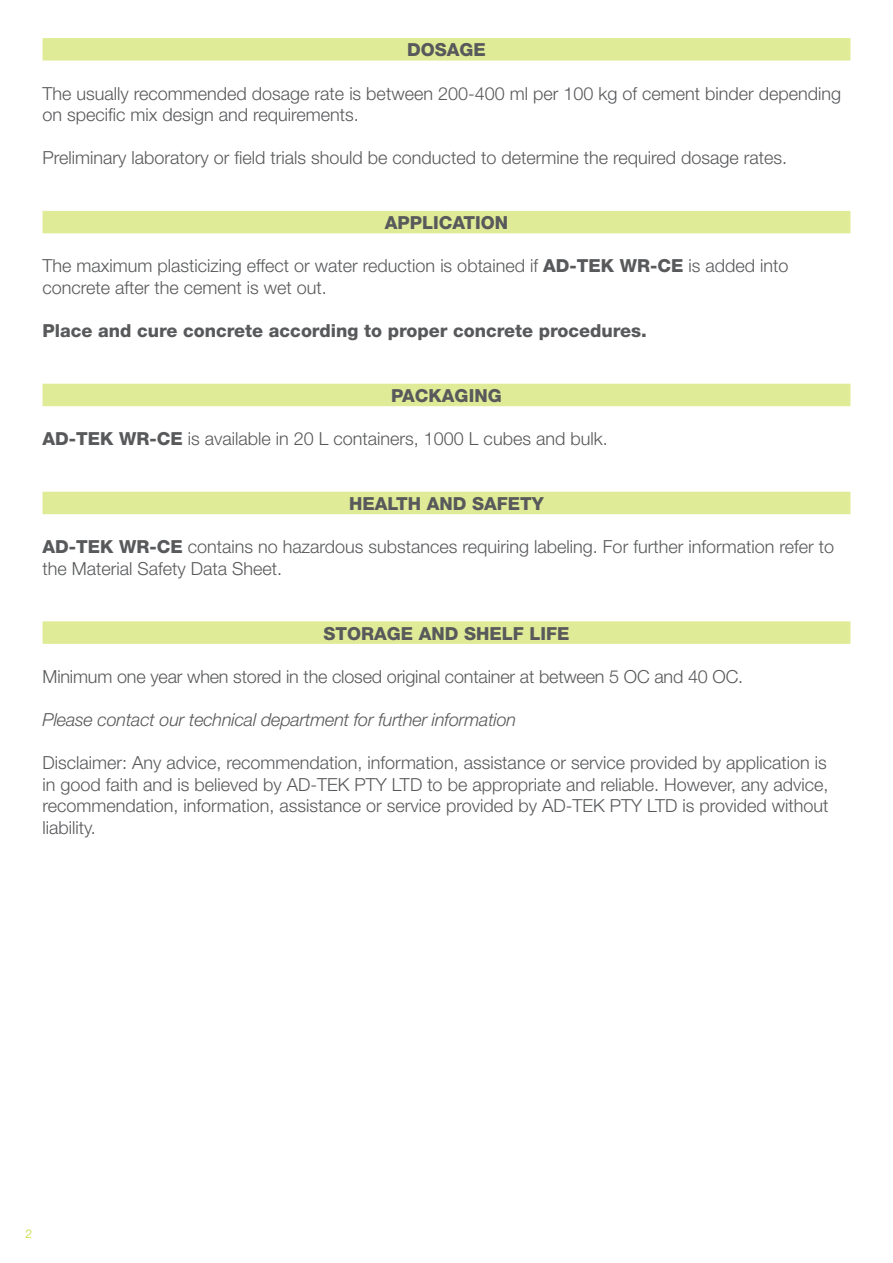
<style>
.page{position:relative;width:893px;height:1263px;background:#fff}
.page>*{position:absolute;margin:0;border:0;box-sizing:border-box;transform-origin:0 0}
.t1{font:300 18px/21.6px "Helvetica Neue";color:#58595b}
.t2{font:800 18px "Helvetica Neue";color:#58595b}
.t3{font:italic 300 18px "Helvetica Neue";letter-spacing:-.01em;color:#58595b}
.t4{font:300 12px "Helvetica Neue";color:#c1d82f}
.s1{font-weight:800}
</style>
<div class="page">
<div style="left:43px;top:38px;width:807px;height:23px;background:#e0eb97"></div>
<div style="left:43px;top:211px;width:807px;height:22px;background:#e0eb97"></div>
<div style="left:43px;top:384px;width:807px;height:22px;background:#e0eb97"></div>
<div style="left:43px;top:492px;width:807px;height:22px;background:#e0eb97"></div>
<div style="left:43px;top:621px;width:807px;height:23px;background:#e0eb97"></div>
<p class="t2" style="left:407px;top:39px;width:80px">DOSAGE</p>
<p class="t1" style="left:43px;top:82px;width:800px">The usually recommended dosage rate is between 200-400 ml per 100 kg of cement binder depending on specific mix design and requirements.</p>
<p class="t1" style="left:43px;top:147px;width:746px">Preliminary laboratory or field trials should be conducted to determine the required dosage rates.</p>
<p class="t2" style="left:385px;top:212px;width:125px">APPLICATION</p>
<p class="t1" style="left:43px;top:255px;width:747px">The maximum plasticizing effect or water reduction is obtained if <span class="s1">AD-TEK WR-CE</span> is added into concrete after the cement is wet out.</p>
<p class="t2" style="left:43px;top:320px;width:606px">Place and cure concrete according to proper concrete procedures.</p>
<p class="t2" style="left:391px;top:385px;width:112px">PACKAGING</p>
<p class="t1" style="left:43px;top:428px;width:567px"><span class="s1">AD-TEK WR-CE</span> is available in 20 L containers, 1000 L cubes and bulk.</p>
<p class="t2" style="left:349px;top:493px;width:196px">HEALTH AND SAFETY</p>
<p class="t1" style="left:43px;top:536px;width:793px"><span class="s1">AD-TEK WR-CE</span> contains no hazardous substances requiring labeling. For further information refer to the Material Safety Data Sheet.</p>
<p class="t2" style="left:323px;top:622px;width:248px">STORAGE AND SHELF LIFE</p>
<p class="t1" style="left:43px;top:665px;width:702px">Minimum one year when stored in the closed original container at between 5 OC and 40 OC.</p>
<p class="t3" style="left:43px;top:709px;width:475px">Please contact our technical department for further information</p>
<p class="t1" style="left:43px;top:752px;width:787px;text-align:justify">Disclaimer: Any advice, recommendation, information, assistance or service provided by application is in good faith and is believed by AD-TEK PTY LTD to be appropriate and reliable. However, any advice, recommendation, information, assistance or service provided by AD-TEK PTY LTD is provided without liability.</p>
<p class="t4" style="left:26px;top:1227px;width:8px">2</p>
</div>
